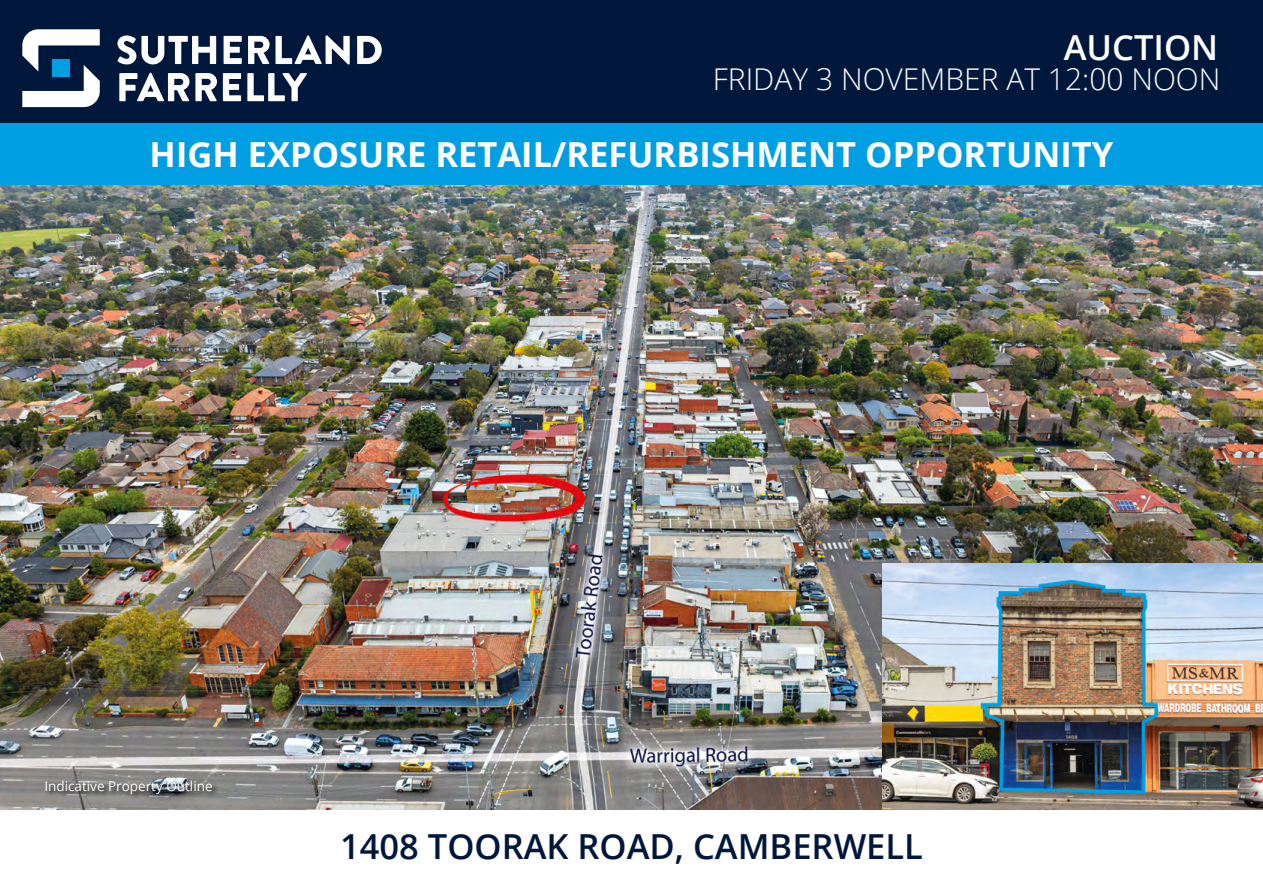
<style>
.page{position:relative;width:1263px;height:893px;background:#fff}
.page>*{position:absolute;margin:0;border:0;box-sizing:border-box;transform-origin:0 0}
.t1{font:700 34.5px "Open Sans";color:#fff}
.t2{font:600 34.5px "Open Sans";color:#00173c}
.t3{font:600 34.5px "Open Sans";color:#fff}
.t4{font:300 30px "Open Sans";color:#fff}
.t5{font:13.5px "Open Sans";color:#fff}
</style>
<div class="page">
<img style="left:0;top:185px;width:1263px;height:625px">
<div style="left:0;top:0;width:1263px;height:123px;background:#00173c"></div>
<svg style="left:22px;top:29px;width:78px;height:78px"></svg>
<svg style="left:117px;top:35px;width:99px;height:29px"></svg>
<svg style="left:224px;top:36px;width:18px;height:28px"></svg>
<svg style="left:248px;top:35px;width:102px;height:29px"></svg>
<svg style="left:357px;top:36px;width:25px;height:28px"></svg>
<svg style="left:119px;top:73px;width:70px;height:28px"></svg>
<svg style="left:195px;top:73px;width:22px;height:28px"></svg>
<svg style="left:223px;top:73px;width:18px;height:28px"></svg>
<svg style="left:247px;top:73px;width:60px;height:28px"></svg>
<div style="left:0;top:123px;width:1263px;height:62px;background:#009fe3"></div>
<div style="left:45px;top:780px;width:174px;height:21px;background:#000;opacity:.75"></div>
<img style="left:882px;top:563px;width:381px;height:246px">
<p class="t3" style="left:1064px;top:24px;width:156px">AUCTION</p>
<p class="t4" style="left:713px;top:58px;width:509px">FRIDAY 3 NOVEMBER AT 12:00 NOON</p>
<p class="t1" style="left:150px;top:130px;width:965px">HIGH EXPOSURE RETAIL/REFURBISHMENT OPPORTUNITY</p>
<p class="t5" style="left:44px;top:777px;width:170px">Indicative Property Outline</p>
<p class="t2" style="left:340px;top:823px;width:584px">1408 TOORAK ROAD, CAMBERWELL</p>
</div>
